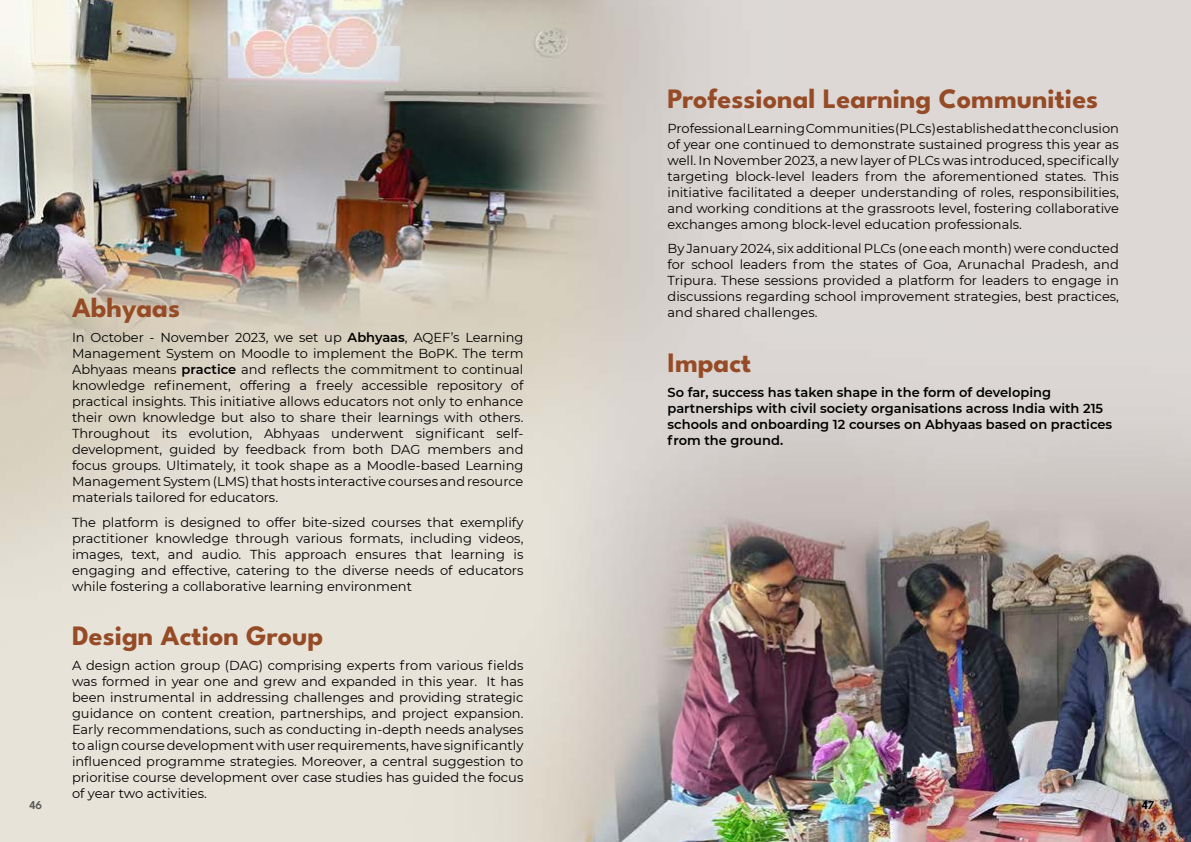
<style>
.page{position:relative;width:1191px;height:842px;background:#fff}
.page>*{position:absolute;margin:0;border:0;box-sizing:border-box;transform-origin:0 0}
.t1{font:700 28px "League Spartan";color:#964b27}
.t2{font:13px/16px "Montserrat";color:#000;text-align:justify}
.t3{font:600 13px/16px "Montserrat";color:#000}
.t4{font:600 12px "League Spartan";color:#000}
.t5{font:600 12px "League Spartan";color:#5a5a5a}
.s1{font-weight:600}
</style>
<div class="page">
<img style="left:0;top:0;width:1191px;height:842px">
<p class="t5" style="left:29px;top:796px;width:14px">46</p>
<h1 class="t1" style="left:72px;top:286px;width:110px">Abhyaas</h1>
<p class="t2" style="left:72px;top:329px;width:453px">In October - November 2023, we set up <span class="s1">Abhyaas</span>, AQEF’s Learning Management System on Moodle to implement the BoPK. The term Abhyaas means <span class="s1">practice</span> and reflects the commitment to continual knowledge refinement, offering a freely accessible repository of practical insights. This initiative allows educators not only to enhance their own knowledge but also to share their learnings with others.<br>Throughout its evolution, Abhyaas underwent significant self&shy;development, guided by feedback from both DAG members and focus groups. Ultimately, it took shape as a Moodle-based Learning Management System (LMS) that hosts interactive courses and resource materials tailored for educators.</p>
<p class="t2" style="left:72px;top:514px;width:453px">The platform is designed to offer bite-sized courses that exemplify practitioner knowledge through various formats, including videos, images, text, and audio. This approach ensures that learning is engaging and effective, catering to the diverse needs of educators while fostering a collaborative learning environment</p>
<h1 class="t1" style="left:72px;top:614px;width:253px">Design Action Group</h1>
<p class="t2" style="left:72px;top:657px;width:453px">A design action group (DAG) comprising experts from various fields was formed in year one and grew and expanded in this year. It has been instrumental in addressing challenges and providing strategic guidance on content creation, partnerships, and project expansion.<br>Early recommendations, such as conducting in-depth needs analyses to align course development with user requirements, have significantly influenced programme strategies. Moreover, a central suggestion to prioritise course development over case studies has guided the focus of year two activities.</p>
<h1 class="t1" style="left:667px;top:77px;width:432px">Professional Learning Communities</h1>
<p class="t2" style="left:667px;top:120px;width:453px">Professional Learning Communities (PLCs) established at the conclusion of year one continued to demonstrate sustained progress this year as well. In November 2023, a new layer of PLCs was introduced, specifically targeting block-level leaders from the aforementioned states. This initiative facilitated a deeper understanding of roles, responsibilities, and working conditions at the grassroots level, fostering collaborative exchanges among block-level education professionals.</p>
<p class="t2" style="left:667px;top:240px;width:453px">By January 2024, six additional PLCs (one each month) were conducted for school leaders from the states of Goa, Arunachal Pradesh, and Tripura. These sessions provided a platform for leaders to engage in discussions regarding school improvement strategies, best practices, and shared challenges.</p>
<h1 class="t1" style="left:667px;top:341px;width:85px">Impact</h1>
<p class="t3" style="left:667px;top:383px;width:446px">So far, success has taken shape in the form of developing partnerships with civil society organisations across India with 215 schools and onboarding 12 courses on Abhyaas based on practices from the ground.</p>
<p class="t4" style="left:1141px;top:796px;width:14px">47</p>
</div>
